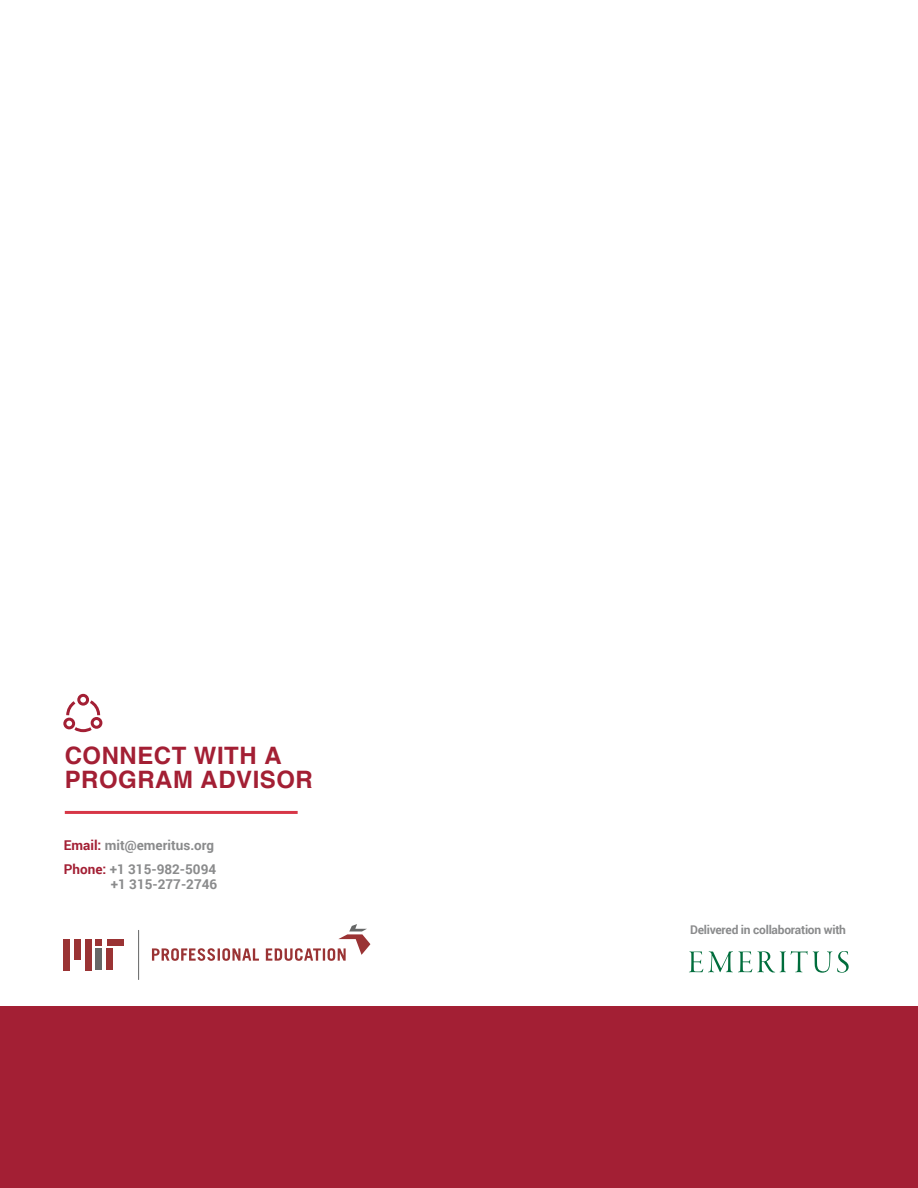
<style>
.page{position:relative;width:918px;height:1188px;background:#fff}
.page>*{position:absolute;margin:0;border:0;box-sizing:border-box;transform-origin:0 0}
.t1{font:700 24px/24px "Helvetica";letter-spacing:.02em;color:#a31f34}
.t2{font:700 13.5px/24px "Roboto";color:#8a8b8c}
.t3{font:700 12px "Roboto";letter-spacing:-.02em;color:#8a8b8c}
.s1{color:#a31f34}
</style>
<div class="page">
<svg style="left:63px;top:693px;width:40px;height:40px"></svg>
<hr style="left:65px;top:811px;width:233px;height:3px;background:#d73747">
<hr style="left:138px;top:930px;width:1px;height:50px;background:#666767">
<div style="left:63px;top:939px;width:7px;height:31px;background:#9a3334"></div>
<div style="left:74px;top:939px;width:7px;height:21px;background:#9a3334"></div>
<div style="left:85px;top:939px;width:6px;height:31px;background:#9a3334"></div>
<div style="left:96px;top:949px;width:6px;height:21px;background:#666767"></div>
<div style="left:106px;top:949px;width:7px;height:21px;background:#9a3334"></div>
<div style="left:107px;top:939px;width:17px;height:6px;background:#9a3334"></div>
<svg style="left:96px;top:939px;width:6px;height:6px"></svg>
<svg style="left:152px;top:924px;width:218px;height:37px"></svg>
<div style="left:0;top:1007px;width:918px;height:181px;background:#a31f34"></div>
<svg style="left:689px;top:951px;width:160px;height:22px"></svg>
<h1 class="t1" style="left:65px;top:745px;width:250px">CONNECT WITH A<br>PROGRAM ADVISOR</h1>
<p class="t2" style="left:64px;top:832px;width:154px"><span class="s1">Email:</span> mit@emeritus.org<br><span class="s1">Phone:</span> +1 315-982-5094</p>
<p class="t2" style="left:111px;top:871px;width:108px">+1 315-277-2746</p>
<p class="t3" style="left:690px;top:921px;width:157px">Delivered in collaboration with</p>
</div>
